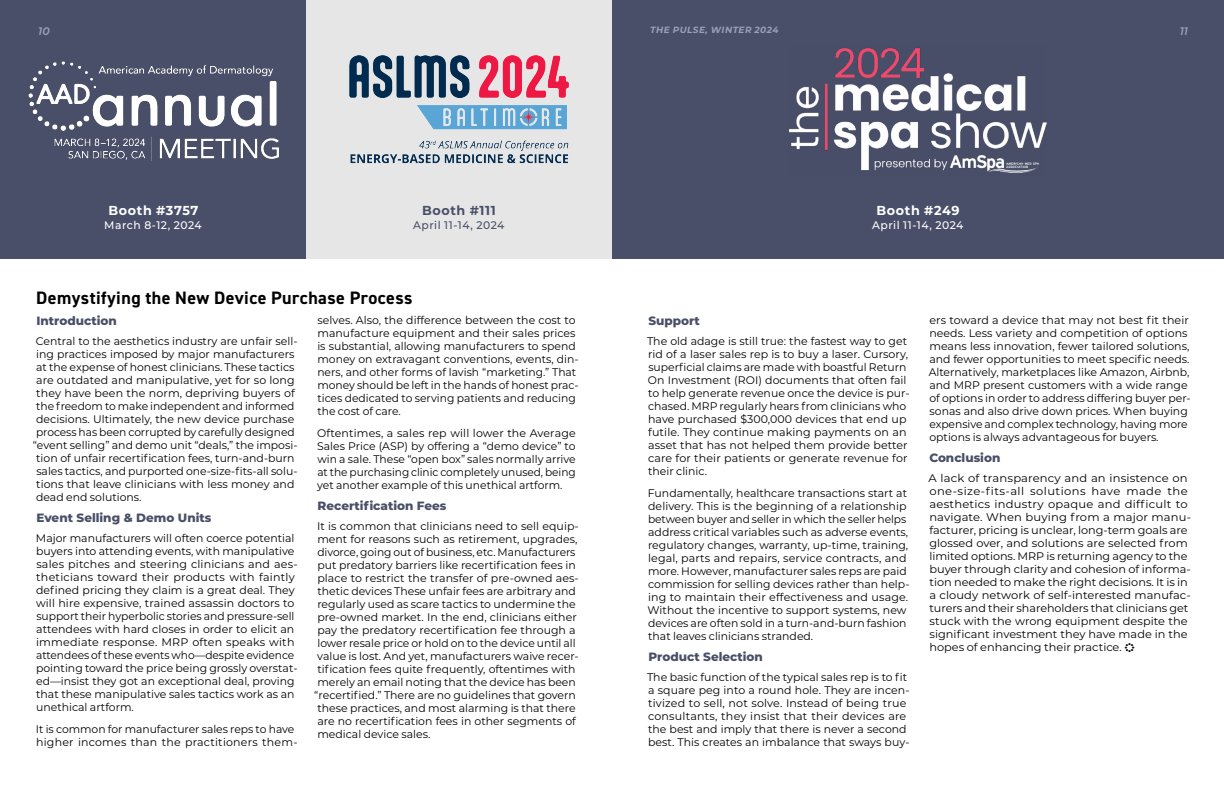
<style>
.page{position:relative;width:1224px;height:792px;background:#fff}
.page>*{position:absolute;margin:0;border:0;box-sizing:border-box;transform-origin:0 0}
.t1{font:700 18px "DIN2014";letter-spacing:.025em;color:#000101}
.t2{font:700 13px "Montserrat";letter-spacing:.05em;color:#fff}
.t3{font:700 13px "Montserrat";letter-spacing:.05em;color:#494f68}
.t4{font:800 12px "Montserrat";color:#494f68}
.t5{font:11px/13px "Montserrat";color:#000101}
.t6{font:11px/13px "Montserrat";color:#000101;scale:1.05 1}
.t7{font:500 11px "Montserrat";letter-spacing:.045em;color:#fff}
.t8{font:500 11px "Montserrat";letter-spacing:.05em;color:#494f68}
.t9{font:italic 600 11px "Montserrat";color:#9b9ebc}
.t10{font:italic 700 9px "Montserrat";letter-spacing:.05em;color:#9b9ebc}
</style>
<div class="page">
<div style="left:306px;top:0;width:306px;height:258px;background:#e5e6e5"></div>
<div style="left:0;top:0;width:306px;height:258px;background:#494f68"></div>
<div style="left:612px;top:0;width:612px;height:258px;background:#494f68"></div>
<img style="left:28px;top:61px;width:250px;height:100px">
<img style="left:789px;top:48px;width:258px;height:125px">
<img style="left:349px;top:55px;width:220px;height:109px">
<p class="t9" style="left:38px;top:23px;width:13px">10</p>
<p class="t10" style="left:650px;top:23px;width:130px">THE PULSE, WINTER 2024</p>
<p class="t9" style="left:1180px;top:23px;width:10px">11</p>
<p class="t2" style="left:108px;top:201px;width:91px">Booth #3757</p>
<p class="t7" style="left:104px;top:218px;width:99px">March 8-12, 2024</p>
<p class="t3" style="left:422px;top:201px;width:75px">Booth #111</p>
<p class="t8" style="left:413px;top:218px;width:93px">April 11-14, 2024</p>
<h1 class="t1" style="left:36px;top:286px;width:378px">Demystifying the New Device Purchase Process</h1>
<p class="t4" style="left:36px;top:312px;width:82px">Introduction</p>
<p class="t5" style="left:36px;top:334px;width:263px">Central to the aesthetics industry are unfair sell-</p>
<p class="t5" style="left:36px;top:347px;width:260px">ing practices imposed by major manufacturers</p>
<p class="t5" style="left:36px;top:360px;width:260px">at the expense of honest clinicians. These tactics</p>
<p class="t5" style="left:36px;top:373px;width:260px">are outdated and manipulative, yet for so long</p>
<p class="t5" style="left:36px;top:386px;width:260px">they have been the norm, depriving buyers of</p>
<p class="t5" style="left:36px;top:399px;width:260px">the freedom to make independent and informed</p>
<p class="t5" style="left:36px;top:412px;width:260px">decisions. Ultimately, the new device purchase</p>
<p class="t5" style="left:36px;top:425px;width:260px">process has been corrupted by carefully designed</p>
<p class="t5" style="left:33px;top:438px;width:266px">“event selling” and demo unit “deals,” the imposi-</p>
<p class="t5" style="left:36px;top:451px;width:260px">tion of unfair recertification fees, turn-and-burn</p>
<p class="t5" style="left:36px;top:464px;width:263px">sales tactics, and purported one-size-fits-all solu-</p>
<p class="t5" style="left:36px;top:477px;width:260px">tions that leave clinicians with less money and</p>
<p class="t5" style="left:36px;top:490px;width:107px">dead end solutions.</p>
<p class="t4" style="left:36px;top:509px;width:177px">Event Selling &amp; Demo Units</p>
<p class="t5" style="left:36px;top:531px;width:263px">Major manufacturers will often coerce potential buyers into attending events, with manipulative sales pitches and steering clinicians and aes&shy;theticians toward their products with faintly defined pricing they claim is a great deal. They will hire expensive, trained assassin doctors to support their hyperbolic stories and pressure-sell attendees with hard closes in order to elicit an immediate response. MRP often speaks with attendees of these events who—despite evidence pointing toward the price being grossly overstat&shy;ed—insist they got an exceptional deal, proving that these manipulative sales tactics work as an unethical artform.</p>
<p class="t5" style="left:36px;top:722px;width:263px">It is common for manufacturer sales reps to have higher incomes than the practitioners them-</p>
<p class="t5" style="left:317px;top:313px;width:263px">selves. Also, the difference between the cost to manufacture equipment and their sales prices is substantial, allowing manufacturers to spend money on extravagant conventions, events, din&shy;ners, and other forms of lavish “marketing.” That money should be left in the hands of honest prac&shy;tices dedicated to serving patients and reducing the cost of care.</p>
<p class="t5" style="left:317px;top:426px;width:260px;text-align:justify">Oftentimes, a sales rep will lower the Average Sales Price (ASP) by offering a “demo device” to win a sale. These “open box” sales normally arrive at the purchasing clinic completely unused, being yet another example of this unethical artform.</p>
<p class="t4" style="left:318px;top:497px;width:130px">Recertification Fees</p>
<p class="t5" style="left:317px;top:519px;width:263px">It is common that clinicians need to sell equip-</p>
<p class="t5" style="left:317px;top:532px;width:262px">ment for reasons such as retirement, upgrades,</p>
<p class="t5" style="left:317px;top:545px;width:260px">divorce, going out of business, etc. Manufacturers</p>
<p class="t5" style="left:317px;top:558px;width:260px">put predatory barriers like recertification fees in</p>
<p class="t5" style="left:317px;top:571px;width:263px">place to restrict the transfer of pre-owned aes-</p>
<p class="t5" style="left:317px;top:584px;width:260px">thetic devices These unfair fees are arbitrary and</p>
<p class="t5" style="left:317px;top:597px;width:260px">regularly used as scare tactics to undermine the</p>
<p class="t5" style="left:317px;top:610px;width:261px">pre-owned market. In the end, clinicians either</p>
<p class="t5" style="left:317px;top:623px;width:260px">pay the predatory recertification fee through a</p>
<p class="t5" style="left:317px;top:636px;width:260px">lower resale price or hold on to the device until all</p>
<p class="t5" style="left:317px;top:649px;width:263px">value is lost. And yet, manufacturers waive recer-</p>
<p class="t5" style="left:317px;top:662px;width:260px">tification fees quite frequently, oftentimes with</p>
<p class="t5" style="left:317px;top:675px;width:260px">merely an email noting that the device has been</p>
<p class="t5" style="left:314px;top:688px;width:263px">“recertified.” There are no guidelines that govern</p>
<p class="t5" style="left:317px;top:701px;width:260px">these practices, and most alarming is that there</p>
<p class="t5" style="left:317px;top:714px;width:260px">are no recertification fees in other segments of</p>
<p class="t5" style="left:317px;top:727px;width:114px">medical device sales.</p>
<p class="t2" style="left:877px;top:201px;width:84px">Booth #249</p>
<p class="t7" style="left:872px;top:218px;width:93px">April 11-14, 2024</p>
<p class="t4" style="left:648px;top:312px;width:53px">Support</p>
<p class="t5" style="left:647px;top:334px;width:264px">The old adage is still true: the fastest way to get rid of a laser sales rep is to buy a laser. Cursory, superficial claims are made with boastful Return On Investment (ROI) documents that often fail to help generate revenue once the device is pur&shy;chased. MRP regularly hears from clinicians who have purchased $300,000 devices that end up futile. They continue making payments on an asset that has not helped them provide better care for their patients or generate revenue for their clinic.</p>
<p class="t5" style="left:648px;top:486px;width:263px">Fundamentally, healthcare transactions start at delivery. This is the beginning of a relationship between buyer and seller in which the seller helps address critical variables such as adverse events, regulatory changes, warranty, up-time, training, legal, parts and repairs, service contracts, and more. However, manufacturer sales reps are paid commission for selling devices rather than help&shy;ing to maintain their effectiveness and usage.<br>Without the incentive to support systems, new devices are often sold in a turn-and-burn fashion that leaves clinicians stranded.</p>
<p class="t4" style="left:648px;top:648px;width:116px">Product Selection</p>
<p class="t5" style="left:647px;top:670px;width:264px">The basic function of the typical sales rep is to fit a square peg into a round hole. They are incen&shy;tivized to sell, not solve. Instead of being true consultants, they insist that their devices are the best and imply that there is never a second best. This creates an imbalance that sways buy-</p>
<p class="t5" style="left:929px;top:313px;width:264px">ers toward a device that may not best fit their needs. Less variety and competition of options means less innovation, fewer tailored solutions, and fewer opportunities to meet specific needs.<br>Alternatively, marketplaces like Amazon, Airbnb, and MRP present customers with a wide range of options in order to address differing buyer per&shy;sonas and also drive down prices. When buying expensive and complex technology, having more options is always advantageous for buyers.</p>
<p class="t4" style="left:929px;top:449px;width:73px">Conclusion</p>
<p class="t6" style="left:929px;top:471px;width:251px">A lack of transparency and an insistence on one-size-fits-all solutions have made the aesthetics industry opaque and difficult to navigate. When buying from a major manu&shy;facturer, pricing is unclear, long-term goals are glossed over, and solutions are selected from limited options. MRP is returning agency to the buyer through clarity and cohesion of informa&shy;tion needed to make the right decisions. It is in a cloudy network of self-interested manufac&shy;turers and their shareholders that clinicians get stuck with the wrong equipment despite the significant investment they have made in the hopes of enhancing their practice.</p>
</div>
